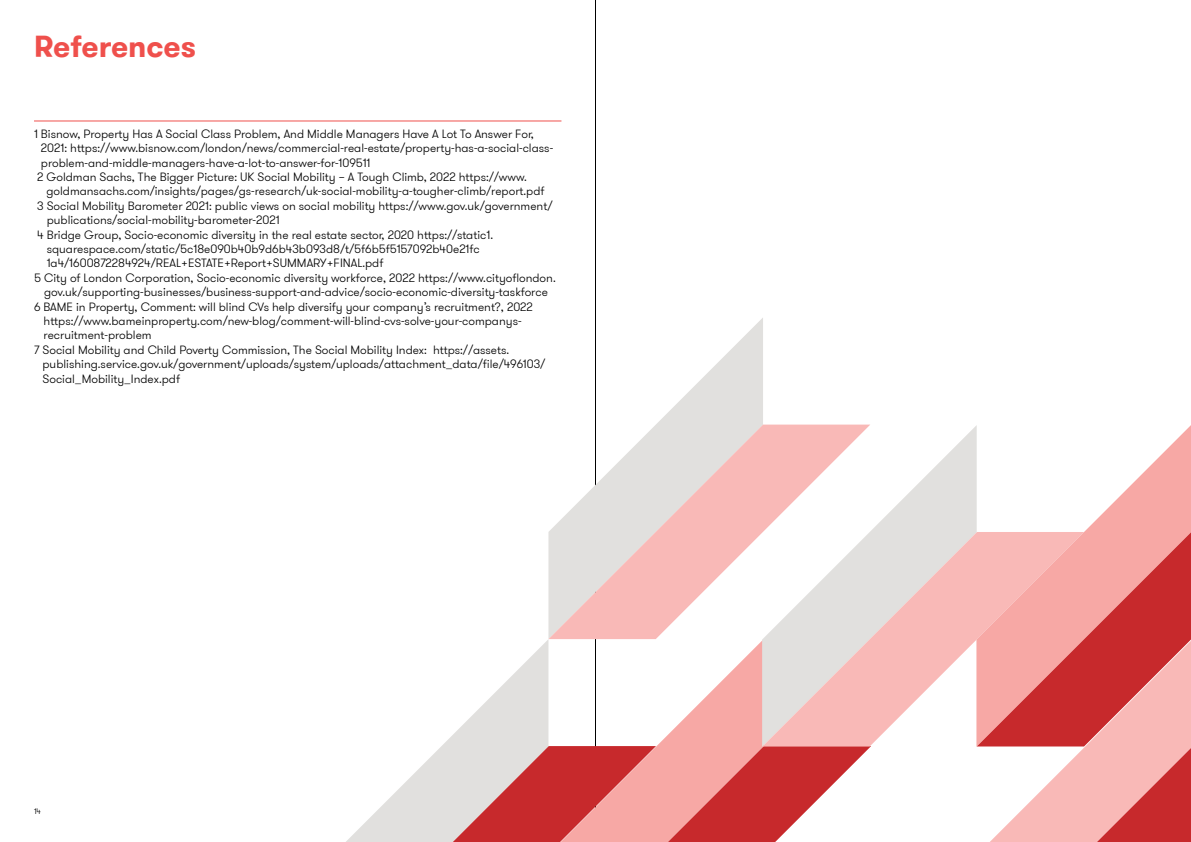
<style>
.page{position:relative;width:1191px;height:842px;background:#fff}
.page>*{position:absolute;margin:0;border:0;box-sizing:border-box;transform-origin:0 0}
.t1{font:700 30px "GT Walsheim Pro";color:#ef504c}
.t2{font:300 12px "GT Walsheim Pro";color:#000}
.t3{font:300 8px "GT Walsheim Pro";color:#000}
</style>
<div class="page">
<hr style="left:595px;top:0;width:1px;height:842px;background:#000">
<svg style="left:976px;top:425px;width:215px;height:322px"></svg>
<svg style="left:1084px;top:532px;width:107px;height:109px;background:#de6868"></svg>
<svg style="left:989px;top:641px;width:202px;height:201px;fill:#f9b9b7"></svg>
<svg style="left:1097px;top:748px;width:94px;height:94px;background:#e07172"></svg>
<svg style="left:595px;top:639px;width:167px;height:203px"></svg>
<svg style="left:668px;top:746px;width:202px;height:96px"></svg>
<svg style="left:346px;top:640px;width:202px;height:202px"></svg>
<svg style="left:453px;top:746px;width:203px;height:96px;background:#d87273"></svg>
<svg style="left:656px;top:318px;width:107px;height:107px;fill:#e3e2e0"></svg>
<svg style="left:548px;top:425px;width:214px;height:214px"></svg>
<svg style="left:762px;top:425px;width:214px;height:322px"></svg>
<svg style="left:762px;top:532px;width:322px;height:214px"></svg>
<hr style="left:34px;top:120px;width:527px;height:1px;background:#ef504c">
<h1 class="t1" style="left:34px;top:26px;width:164px">References</h1>
<p class="t2" style="left:34px;top:126px;width:501px">1 Bisnow, Property Has A Social Class Problem, And Middle Managers Have A Lot To Answer For,</p>
<p class="t2" style="left:41px;top:140px;width:514px">2021: https://www.bisnow.com/london/news/commercial-real-estate/property-has-a-social-class-</p>
<p class="t2" style="left:41px;top:155px;width:331px">problem-and-middle-managers-have-a-lot-to-answer-for-109511</p>
<p class="t2" style="left:37px;top:169px;width:491px">2 Goldman Sachs, The Bigger Picture: UK Social Mobility – A Tough Climb, 2022 https://www.</p>
<p class="t2" style="left:46px;top:184px;width:499px">goldmansachs.com/insights/pages/gs-research/uk-social-mobility-a-tougher-climb/report.pdf</p>
<p class="t2" style="left:37px;top:198px;width:517px">3 Social Mobility Barometer 2021: public views on social mobility https://www.gov.uk/government/</p>
<p class="t2" style="left:47px;top:212px;width:234px">publications/social-mobility-barometer-2021</p>
<p class="t2" style="left:37px;top:227px;width:457px">4 Bridge Group, Socio-economic diversity in the real estate sector, 2020 https://static1.</p>
<p class="t2" style="left:47px;top:241px;width:435px">squarespace.com/static/5c18e090b40b9d6b43b093d8/t/5f6b5f5157092b40e21fc</p>
<p class="t2" style="left:47px;top:256px;width:338px">1a4/1600872284924/REAL+ESTATE+Report+SUMMARY+FINAL.pdf</p>
<p class="t2" style="left:34px;top:270px;width:523px">5 City of London Corporation, Socio-economic diversity workforce, 2022 https://www.cityoflondon.</p>
<p class="t2" style="left:44px;top:284px;width:505px">gov.uk/supporting-businesses/business-support-and-advice/socio-economic-diversity-taskforce</p>
<p class="t2" style="left:34px;top:299px;width:500px">6 BAME in Property, Comment: will blind CVs help diversify your company’s recruitment?, 2022</p>
<p class="t2" style="left:44px;top:313px;width:479px">https://www.bameinproperty.com/new-blog/comment-will-blind-cvs-solve-your-companys-</p>
<p class="t2" style="left:44px;top:328px;width:110px">recruitment-problem</p>
<p class="t2" style="left:34px;top:342px;width:476px">7 Social Mobility and Child Poverty Commission, The Social Mobility Index: https://assets.</p>
<p class="t2" style="left:43px;top:356px;width:504px">publishing.service.gov.uk/government/uploads/system/uploads/attachment_data/file/496103/</p>
<p class="t2" style="left:43px;top:371px;width:139px">Social_Mobility_Index.pdf</p>
<p class="t3" style="left:34px;top:806px;width:8px">14</p>
</div>
